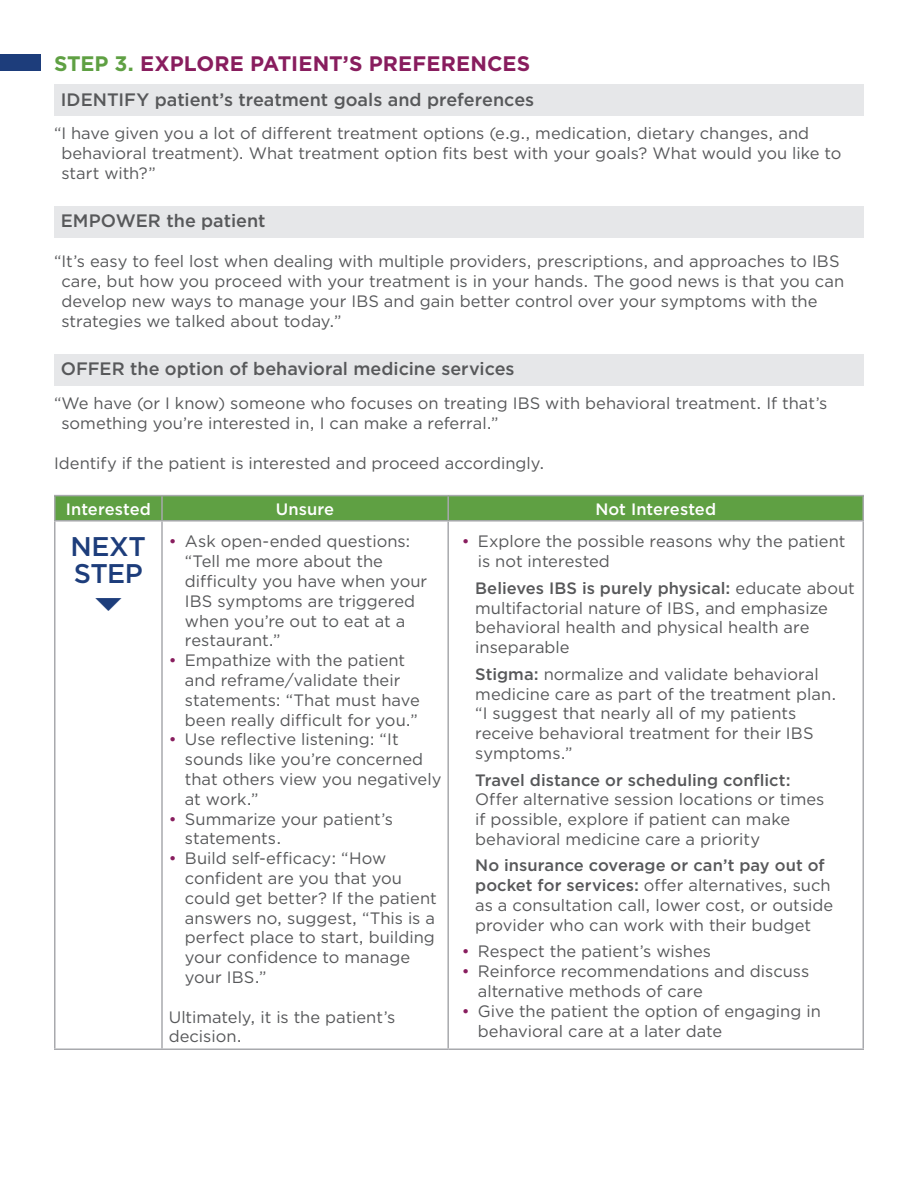
<style>
.page{position:relative;width:918px;height:1188px;background:#fff}
.page>*{position:absolute;margin:0;border:0;box-sizing:border-box;transform-origin:0 0}
.t1{font:500 27px/27px "Gotham";letter-spacing:-.015em;color:#1d3d7b}
.t2{font:700 21px "Gotham";letter-spacing:.005em;color:#881d5e}
.t3{font:500 18px "Gotham";color:#57585a}
.t4{font:16.5px/19.8px "Gotham";color:#57585a}
.t5{font:500 16.5px "Gotham";letter-spacing:.005em;color:#fff}
.s1{color:#5fa043}
.s2{color:#881d5e}
.s3{font-weight:500}
</style>
<div class="page">
<div style="left:54px;top:85px;width:810px;height:31px;background:#e6e7e9"></div>
<div style="left:54px;top:206px;width:810px;height:32px;background:#e6e7e9"></div>
<div style="left:54px;top:354px;width:810px;height:32px;background:#e6e7e9"></div>
<div style="left:55px;top:496px;width:107px;height:25px;background:#5fa043"></div>
<div style="left:162px;top:496px;width:286px;height:25px;background:#5fa043"></div>
<div style="left:448px;top:496px;width:415px;height:25px;background:#5fa043"></div>
<hr style="left:54px;top:495px;width:108px;height:1px;background:#a8a9ad">
<hr style="left:54px;top:496px;width:2px;height:24px;background:#a8a9ad">
<hr style="left:162px;top:495px;width:286px;height:1px;background:#a8a9ad">
<hr style="left:161px;top:496px;width:2px;height:24px;background:#a8a9ad">
<hr style="left:448px;top:495px;width:416px;height:1px;background:#a8a9ad">
<hr style="left:447px;top:496px;width:2px;height:24px;background:#a8a9ad">
<hr style="left:862px;top:496px;width:2px;height:24px;background:#a8a9ad">
<hr style="left:54px;top:520px;width:108px;height:2px;background:#a8a9ad">
<hr style="left:54px;top:522px;width:2px;height:526px;background:#a8a9ad">
<hr style="left:162px;top:520px;width:286px;height:2px;background:#a8a9ad">
<hr style="left:161px;top:522px;width:2px;height:526px;background:#a8a9ad">
<hr style="left:448px;top:520px;width:416px;height:2px;background:#a8a9ad">
<hr style="left:447px;top:522px;width:2px;height:526px;background:#a8a9ad">
<hr style="left:862px;top:522px;width:2px;height:526px;background:#a8a9ad">
<hr style="left:54px;top:1048px;width:108px;height:2px;background:#a8a9ad">
<hr style="left:162px;top:1048px;width:286px;height:2px;background:#a8a9ad">
<hr style="left:448px;top:1048px;width:416px;height:2px;background:#a8a9ad">
<div style="left:0;top:54px;width:40px;height:16px;background:#1d3d7b"></div>
<p class="t2" style="left:54px;top:49px;width:478px"><span class="s1">STEP 3.</span> EXPLORE PATIENT’S PREFERENCES</p>
<p class="t3" style="left:61px;top:88px;width:475px">IDENTIFY patient’s treatment goals and preferences</p>
<p class="t4" style="left:61px;top:123px;width:782px;text-indent:-7px">“I have given you a lot of different treatment options (e.g., medication, dietary changes, and behavioral treatment). What treatment option fits best with your goals? What would you like to start with?”</p>
<p class="t3" style="left:61px;top:209px;width:206px">EMPOWER the patient</p>
<p class="t4" style="left:61px;top:251px;width:785px;text-indent:-7px">“It’s easy to feel lost when dealing with multiple providers, prescriptions, and approaches to IBS care, but how you proceed with your treatment is in your hands. The good news is that you can develop new ways to manage your IBS and gain better control over your symptoms with the strategies we talked about today.”</p>
<p class="t3" style="left:61px;top:357px;width:455px">OFFER the option of behavioral medicine services</p>
<p class="t4" style="left:61px;top:393px;width:768px;text-indent:-7px">“We have (or I know) someone who focuses on treating IBS with behavioral treatment. If that’s something you’re interested in, I can make a referral.”</p>
<p class="t4" style="left:54px;top:453px;width:492px">Identify if the patient is interested and proceed accordingly.</p>
<p class="t5" style="left:66px;top:498px;width:87px">Interested</p>
<p class="t5" style="left:276px;top:498px;width:60px">Unsure</p>
<p class="t5" style="left:595px;top:498px;width:122px">Not Interested</p>
<p class="t1" style="left:71px;top:533px;width:77px">NEXT<br>STEP</p>
<p class="t4" style="left:185px;top:531px;width:244px;text-indent:-16px"><span class="s2">•</span> Ask open-ended questions: “Tell me more about the difficulty you have when your<br>IBS symptoms are triggered when you’re out to eat at a restaurant.”</p>
<p class="t4" style="left:185px;top:650px;width:236px;text-indent:-16px"><span class="s2">•</span> Empathize with the patient and reframe/validate their statements: “That must have been really difficult for you.”</p>
<p class="t4" style="left:185px;top:729px;width:258px;text-indent:-16px"><span class="s2">•</span> Use reflective listening: “It sounds like you’re concerned that others view you negatively at work.”</p>
<p class="t4" style="left:185px;top:809px;width:210px;text-indent:-16px"><span class="s2">•</span> Summarize your patient’s statements.</p>
<p class="t4" style="left:185px;top:848px;width:254px;text-indent:-16px"><span class="s2">•</span> Build self-efficacy: “How confident are you that you could get better? If the patient answers no, suggest, “This is a perfect place to start, building</p>
<p class="t4" style="left:478px;top:531px;width:369px;text-indent:-16px"><span class="s2">•</span> Explore the possible reasons why the patient is not interested</p>
<p class="t4" style="left:475px;top:578px;width:381px"><span class="s3">Believes IBS is purely physical:</span> educate about multifactorial nature of IBS, and emphasize behavioral health and physical health are inseparable</p>
<p class="t4" style="left:475px;top:664px;width:363px"><span class="s3">Stigma:</span> normalize and validate behavioral medicine care as part of the treatment plan. “I suggest that nearly all of my patients receive behavioral treatment for their IBS symptoms.”</p>
<p class="t4" style="left:475px;top:769px;width:351px"><span class="s3">Travel distance or scheduling conflict:<br></span>Offer alternative session locations or times if possible, explore if patient can make behavioral medicine care a priority</p>
<p class="t4" style="left:475px;top:855px;width:360px"><span class="s3">No insurance coverage or can’t pay out of pocket for services:</span> offer alternatives, such as a consultation call, lower cost, or outside provider who can work with their budget</p>
<p class="t4" style="left:462px;top:941px;width:251px"><span class="s2">•</span> Respect the patient’s wishes</p>
<p class="t4" style="left:478px;top:961px;width:333px;text-indent:-16px"><span class="s2">•</span> Reinforce recommendations and discuss alternative methods of care</p>
<p class="t4" style="left:478px;top:1001px;width:345px;text-indent:-16px"><span class="s2">•</span> Give the patient the option of engaging in behavioral care at a later date</p>
<p class="t4" style="left:185px;top:947px;width:227px">your confidence to manage your IBS.”</p>
<p class="t4" style="left:169px;top:1007px;width:228px">Ultimately, it is the patient’s decision.</p>
</div>
